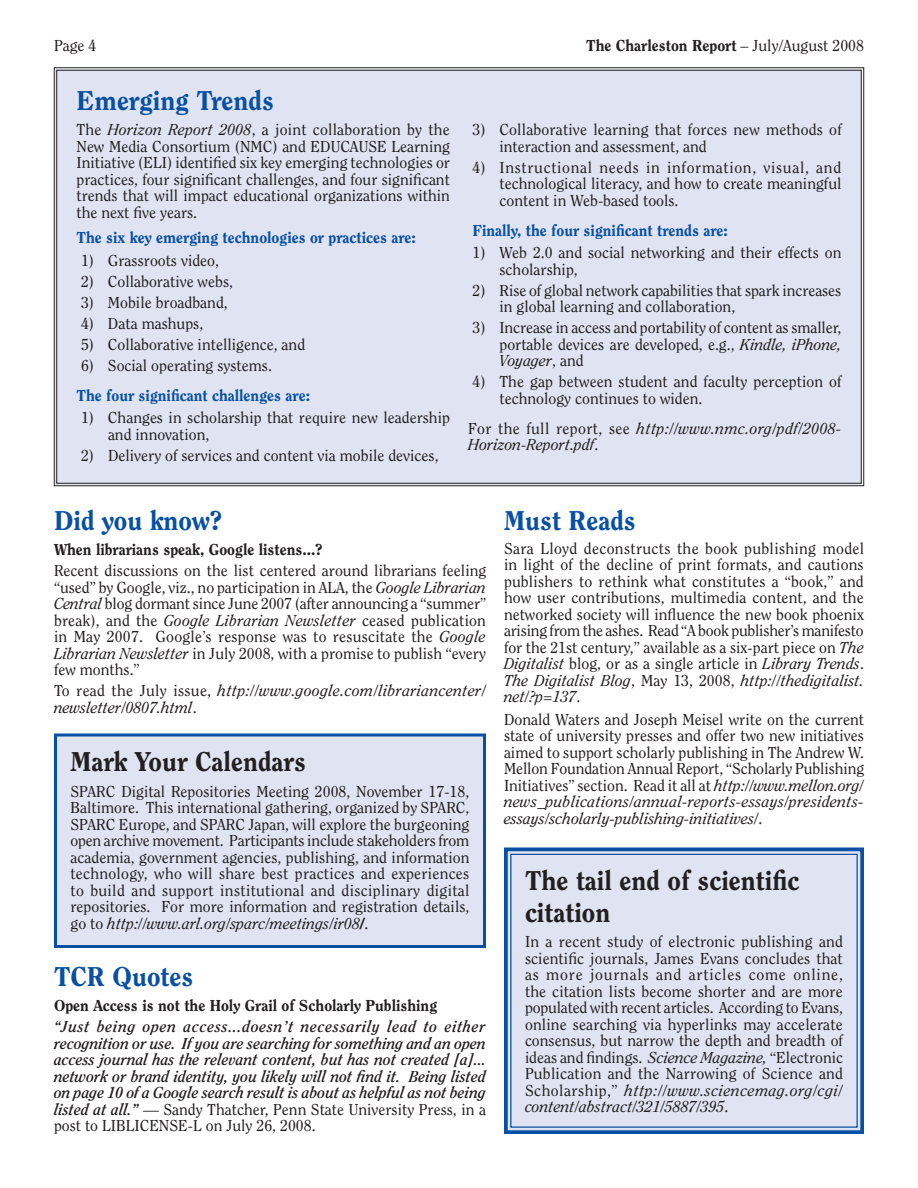
<style>
.page{position:relative;width:918px;height:1188px;background:#fff}
.page>*{position:absolute;margin:0;border:0;box-sizing:border-box;transform-origin:0 0}
.t1{font:800 27px/32.4px "Clearface";color:#231f20}
.t2{font:800 27px "Clearface";color:#0850a3}
.t3{font:15.75px/16.5px "Clearface";color:#231f20;text-align:justify}
.t4{font:italic 700 15.75px/16.5px "Clearface";color:#231f20;text-align:justify}
.t5{font:italic 15.75px/16.5px "Clearface";letter-spacing:.02em;color:#231f20}
.t6{font:800 15.75px "Clearface";color:#231f20}
.t7{font:800 15.75px "Clearface";color:#0850a3}
.s1{font-weight:400}
.s2{font-style:italic}
.s3{font-style:normal}
.s4{font-weight:800;font-style:italic}
.s5{font-weight:400;font-style:normal}
</style>
<div class="page">
<div style="left:54px;top:67px;width:810px;height:419px;background:#e0e4f2"></div>
<div style="left:504px;top:847px;width:360px;height:287px;background:#e0e4f2"></div>
<div style="left:510px;top:854px;width:348px;height:274px;border:1px solid #0850a3"></div>
<div style="left:56px;top:735px;width:428px;height:211px;background:#e0e4f2"></div>
<div style="left:54px;top:734px;width:432px;height:214px;border:3px solid #0850a3"></div>
<p class="t3" style="left:54px;top:37px;width:44px">Page 4</p>
<p class="t6" style="left:586px;top:36px;width:279px">The Charleston Report <span class="s1">– July/August 2008</span></p>
<h1 class="t2" style="left:76px;top:84px;width:199px">Emerging Trends</h1>
<p class="t3" style="left:76px;top:121px;width:375px">The <span class="s2">Horizon Report 2008</span>, a joint collaboration by the New Media Consortium (NMC) and EDUCAUSE Learning Initiative (ELI) identified six key emerging technologies or practices, four significant challenges, and four significant trends that will impact educational organizations within the next five years.</p>
<p class="t7" style="left:76px;top:228px;width:341px">The six key emerging technologies or practices are:</p>
<p class="t3" style="left:81px;top:252px;width:140px">1) Grassroots video,</p>
<p class="t3" style="left:81px;top:273px;width:154px">2) Collaborative webs,</p>
<p class="t3" style="left:81px;top:294px;width:148px">3) Mobile broadband,</p>
<p class="t3" style="left:81px;top:315px;width:124px">4) Data mashups,</p>
<p class="t3" style="left:81px;top:336px;width:226px">5) Collaborative intelligence, and</p>
<p class="t3" style="left:81px;top:357px;width:193px">6) Social operating systems.</p>
<p class="t7" style="left:76px;top:386px;width:235px">The four significant challenges are:</p>
<p class="t3" style="left:108px;top:409px;width:343px;text-indent:-27px">1) Changes in scholarship that require new leadership and innovation,</p>
<p class="t3" style="left:81px;top:447px;width:359px">2) Delivery of services and content via mobile devices,</p>
<p class="t3" style="left:500px;top:121px;width:344px;text-indent:-27px">3) Collaborative learning that forces new methods of interaction and assessment, and</p>
<p class="t3" style="left:500px;top:159px;width:343px;text-indent:-27px">4) Instructional needs in information, visual, and technological literacy, and how to create meaningful content in Web-based tools.</p>
<p class="t7" style="left:472px;top:221px;width:257px">Finally, the four significant trends are:</p>
<p class="t3" style="left:500px;top:244px;width:344px;text-indent:-27px">1) Web 2.0 and social networking and their effects on scholarship,</p>
<p class="t3" style="left:500px;top:282px;width:343px;text-indent:-27px">2) Rise of global network capabilities that spark increases in global learning and collaboration,</p>
<p class="t3" style="left:500px;top:319px;width:344px;text-indent:-27px">3) Increase in access and portability of content as smaller, portable devices are developed, e.g., <span class="s2">Kindle, iPhone, Voyager</span>, and</p>
<p class="t3" style="left:500px;top:373px;width:343px;text-indent:-27px">4) The gap between student and faculty perception of technology continues to widen.</p>
<p class="t5" style="left:468px;top:420px;width:375px"><span class="s3">For the full report, see</span> http://www.nmc.org/pdf/2008-<br>Horizon-Report.pdf<span class="s3">.</span></p>
<h1 class="t2" style="left:54px;top:504px;width:170px">Did you know?</h1>
<p class="t6" style="left:54px;top:540px;width:270px">When librarians speak, Google listens...?</p>
<p class="t3" style="left:54px;top:562px;width:434px">Recent discussions on the list centered around librarians feeling “used” by Google, viz., no participation in ALA, the <span class="s2">Google Librarian Central</span> blog dormant since June 2007 (after announcing a “summer” break), and the <span class="s2">Google Librarian Newsletter</span> ceased publication in May 2007. Google’s response was to resuscitate the <span class="s2">Google Librarian Newsletter</span> in July 2008, with a promise to publish “every few months.”</p>
<p class="t5" style="left:54px;top:682px;width:434px"><span class="s3">To read the July issue,</span> http://www.google.com/librariancenter/ newsletter/0807.html<span class="s3">.</span></p>
<h1 class="t1" style="left:70px;top:745px;width:237px">Mark Your Calendars</h1>
<p class="t3" style="left:70px;top:783px;width:401px">SPARC Digital Repositories Meeting 2008, November 17-18, Baltimore. This international gathering, organized by SPARC, SPARC Europe, and SPARC Japan, will explore the burgeoning open archive movement. Participants include stakeholders from academia, government agencies, publishing, and information technology, who will share best practices and experiences to build and support institutional and disciplinary digital repositories. For more information and registration details, go to <span class="s2">http://www.arl.org/sparc/meetings/ir08</span><span class="s4">/</span>.</p>
<h1 class="t2" style="left:54px;top:960px;width:141px">TCR Quotes</h1>
<p class="t6" style="left:54px;top:996px;width:385px">Open Access is not the Holy Grail of Scholarly Publishing</p>
<p class="t4" style="left:54px;top:1018px;width:434px">“Just being open access...doesn’t necessarily lead to either recognition or use. If you are searching for something and an open access journal has the relevant content, but has not created [a]... network or brand identity, you likely will not find it. Being listed on page 10 of a Google search result is about as helpful as not being listed at all.” <span class="s5">— Sandy Thatcher, Penn State University Press, in a post to LIBLICENSE-L on July 26, 2008.</span></p>
<h1 class="t2" style="left:504px;top:504px;width:133px">Must Reads</h1>
<p class="t3" style="left:504px;top:540px;width:362px">Sara Lloyd deconstructs the book publishing model in light of the decline of print formats, and cautions publishers to rethink what constitutes a “book,” and how user contributions, multimedia content, and the networked society will influence the new book phoenix arising from the ashes. Read “A book publisher’s manifesto for the 21st century,” available as a six-part piece on <span class="s2">The Digitalist</span> blog, or as a single article in <span class="s2">Library Trends</span>.<br><span class="s2">The Digitalist Blog</span>, May 13, 2008, <span class="s2">http://thedigitalist. net/?p=137</span>.</p>
<p class="t3" style="left:504px;top:711px;width:362px">Donald Waters and Joseph Meisel write on the current state of university presses and offer two new initiatives aimed to support scholarly publishing in The Andrew W.<br>Mellon Foundation Annual Report, “Scholarly Publishing Initiatives” section. Read it all at <span class="s2">http://www.mellon.org/ news_publications/annual-reports-essays/presidents&shy;essays/scholarly-publishing-initiatives/</span>.</p>
<h1 class="t1" style="left:525px;top:863px;width:276px">The tail end of scientific citation</h1>
<p class="t3" style="left:525px;top:933px;width:320px">In a recent study of electronic publishing and scientific journals, James Evans concludes that as more journals and articles come online, the citation lists become shorter and are more populated with recent articles. According to Evans, online searching via hyperlinks may accelerate consensus, but narrow the depth and breadth of ideas and findings. <span class="s2">Science Magazine,</span> “Electronic Publication and the Narrowing of Science and Scholarship,” <span class="s2">http://www.sciencemag.org/cgi/ content/abstract/321/5887/395</span>.</p>
</div>
